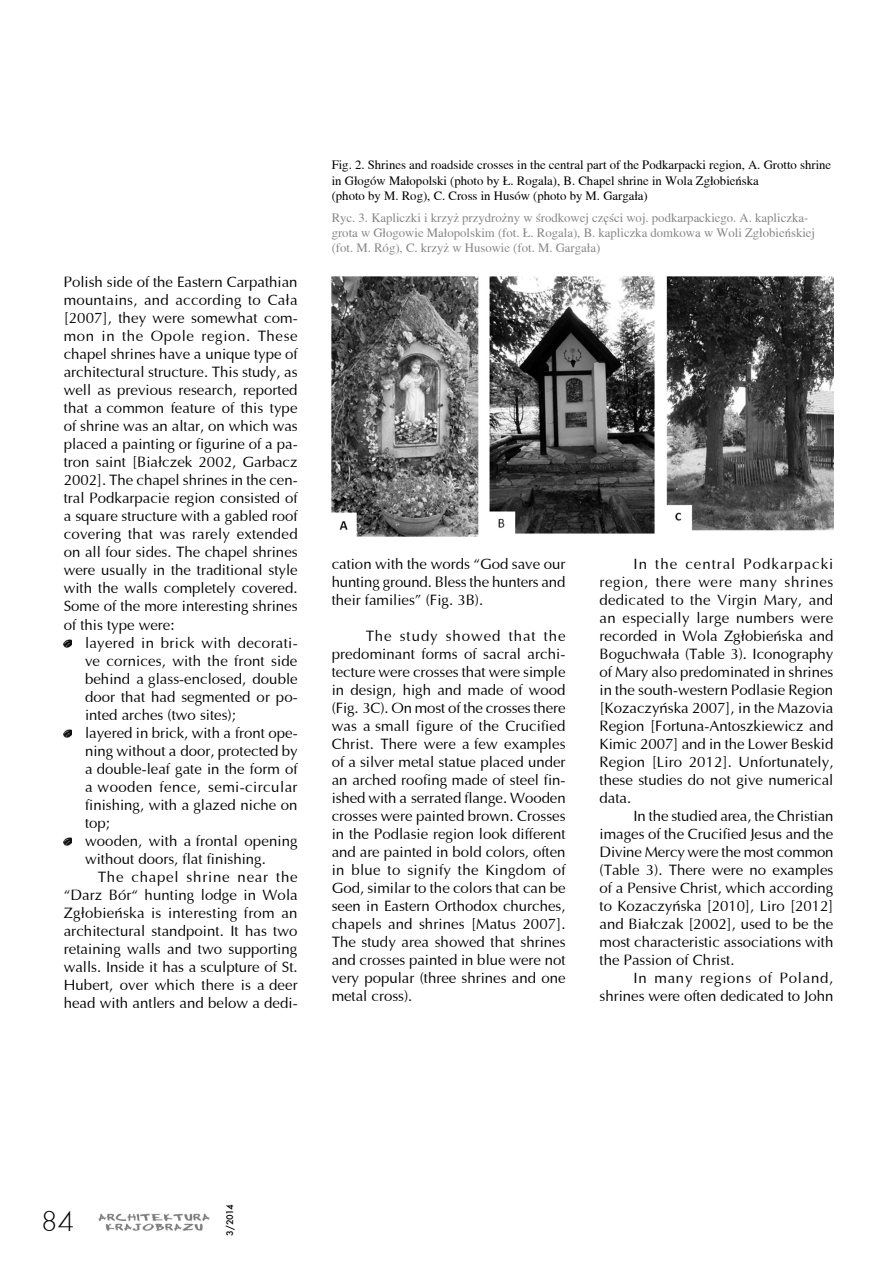
<style>
.page{position:relative;width:893px;height:1263px;background:#fff}
.page>*{position:absolute;margin:0;border:0;box-sizing:border-box;transform-origin:0 0}
.t1{font:30px "Futura TEE Ligh";color:#000}
.t2{font:15px/18px "Ottawa";color:#000;text-align:justify}
.t3{font:12.75px/15.3px "Toronto";color:#000}
.t4{font:12.75px/15.3px "Toronto";color:#878787}
.t5{font:500 10.05px "Futura TEE";color:#000}
</style>
<div class="page">
<img style="left:98px;top:1213px;width:111px;height:18px">
<svg style="left:64px;top:639px;width:8px;height:8px"></svg>
<svg style="left:64px;top:729px;width:8px;height:8px"></svg>
<svg style="left:64px;top:837px;width:8px;height:8px"></svg>
<img style="left:332px;top:276px;width:501px;height:260px">
<p class="t2" style="left:64px;top:273px;width:235px">Polish side of the Eastern Carpathian mountains, and according to Cała [2007], they were somewhat com&shy;mon in the Opole region. These chapel shrines have a unique type of architectural structure. This study, as well as previous research, reported that a common feature of this type of shrine was an altar, on which was placed a painting or figurine of a pa&shy;tron saint [Białczek 2002, Garbacz 2002]. The chapel shrines in the cen&shy;tral Podkarpacie region consisted of a square structure with a gabled roof covering that was rarely extended on all four sides. The chapel shrines were usually in the traditional style with the walls completely covered.<br>Some of the more interesting shrines of this type were:</p>
<p class="t2" style="left:85px;top:633px;width:214px;text-align:left">layered in brick with decorati&shy;ve cornices, with the front side behind a glass-enclosed, double door that had segmented or po&shy;inted arches (two sites);<br>layered in brick, with a front ope&shy;ning without a door, protected by a double-leaf gate in the form of a wooden fence, semi-circular finishing, with a glazed niche on top;<br>wooden, with a frontal opening without doors, flat finishing.</p>
<p class="t2" style="left:64px;top:867px;width:235px;text-indent:34px">The chapel shrine near the “Darz Bór“ hunting lodge in Wola Zgłobieńska is interesting from an architectural standpoint. It has two retaining walls and two supporting walls. Inside it has a sculpture of St.<br>Hubert, over which there is a deer head with antlers and below a dedi-</p>
<p class="t3" style="left:332px;top:157px;width:501px">Fig. 2. Shrines and roadside crosses in the central part of the Podkarpacki region, A. Grotto shrine in Głogów Małopolski (photo by Ł. Rogala), B. Chapel shrine in Wola Zgłobieńska<br>(photo by M. Rog), C. Cross in Husów (photo by M. Gargała)</p>
<p class="t4" style="left:332px;top:210px;width:485px">Ryc. 3. Kapliczki i krzyż przydrożny w środkowej części woj. podkarpackiego. A. kapliczka&shy;grota w Głogowie Małopolskim (fot. Ł. Rogala), B. kapliczka domkowa w Woli Zgłobieńskiej (fot. M. Róg), C. krzyż w Husowie (fot. M. Gargała)</p>
<p class="t2" style="left:332px;top:554px;width:235px">cation with the words “God save our hunting ground. Bless the hunters and their families” (Fig. 3B).</p>
<p class="t2" style="left:332px;top:626px;width:236px;text-indent:34px">The study showed that the predominant forms of sacral archi&shy;tecture were crosses that were simple in design, high and made of wood (Fig. 3C). On most of the crosses there was a small figure of the Crucified Christ. There were a few examples of a silver metal statue placed under an arched roofing made of steel fin&shy;ished with a serrated flange. Wooden crosses were painted brown. Crosses in the Podlasie region look different and are painted in bold colors, often in blue to signify the Kingdom of God, similar to the colors that can be seen in Eastern Orthodox churches, chapels and shrines [Matus 2007].<br>The study area showed that shrines and crosses painted in blue were not very popular (three shrines and one metal cross).</p>
<p class="t2" style="left:600px;top:554px;width:236px;text-indent:34px">In the central Podkarpacki region, there were many shrines dedicated to the Virgin Mary, and an especially large numbers were recorded in Wola Zgłobieńska and Boguchwała (Table 3). Iconography of Mary also predominated in shrines in the south-western Podlasie Region [Kozaczyńska 2007], in the Mazovia Region [Fortuna-Antoszkiewicz and Kimic 2007] and in the Lower Beskid Region [Liro 2012]. Unfortunately, these studies do not give numerical data.</p>
<p class="t2" style="left:600px;top:806px;width:236px;text-indent:34px">In the studied area, the Christian images of the Crucified Jesus and the Divine Mercy were the most common (Table 3). There were no examples of a Pensive Christ, which according to Kozaczyńska [2010], Liro [2012] and Białczak [2002], used to be the most characteristic associations with the Passion of Christ.</p>
<p class="t2" style="left:600px;top:968px;width:235px;text-align:right">In many regions of Poland, shrines were often dedicated to John</p>
<h1 class="t1" style="left:41px;top:1204px;width:34px">84</h1>
<p class="t5" style="left:224px;top:1236px;width:33px;rotate:-90deg">3/2014</p>
</div>
